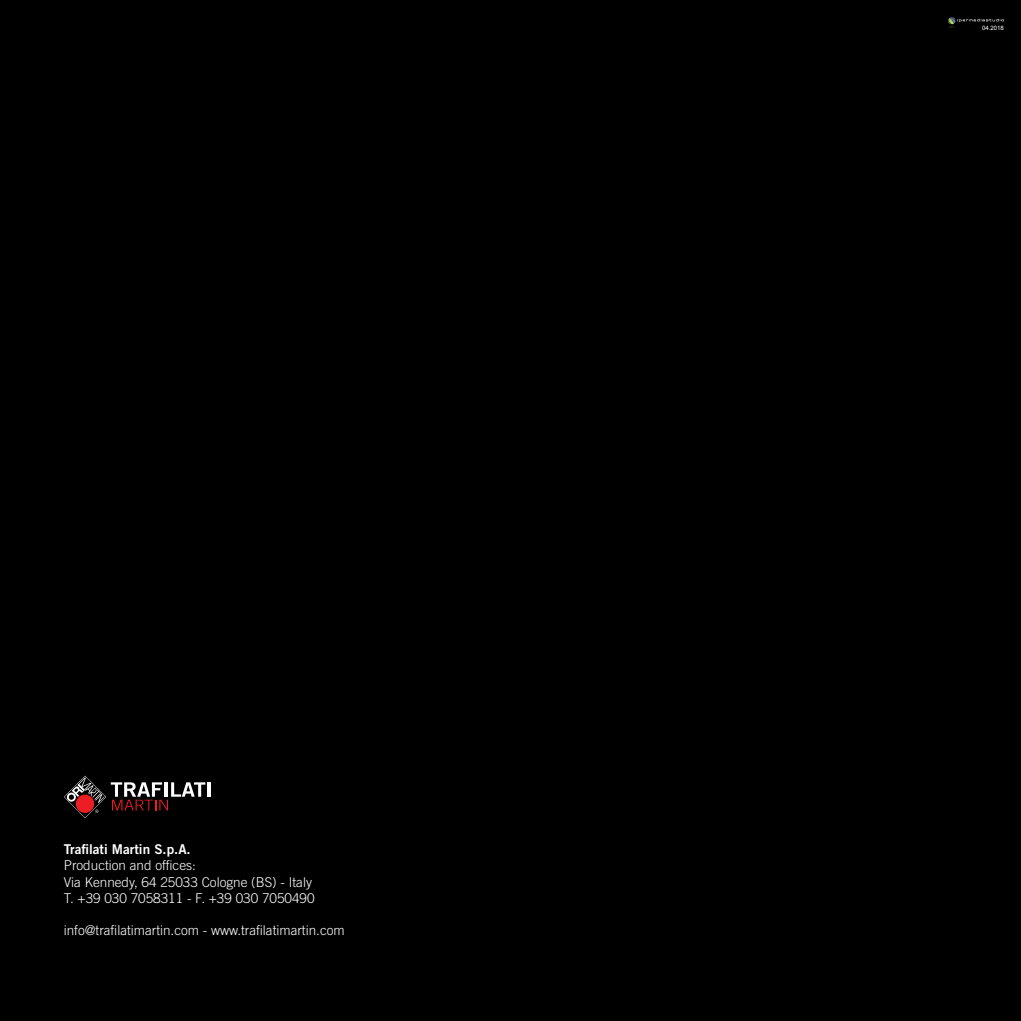
<style>
.page{position:relative;width:1021px;height:1021px;background:#fff}
.page>*{position:absolute;margin:0;border:0;box-sizing:border-box;transform-origin:0 0}
.t1{font:300 13.5px/16.2px "Trade Gothic LT Std";color:#fff}
.t2{font:13.5px "Trade Gothic LT Std Bd 2";color:#fff}
.t3{font:6px "Arial";color:#fff}
</style>
<div class="page">
<div style="left:0;top:0;width:1020px;height:1020px;background:#000"></div>
<svg style="left:948px;top:17px;width:55px;height:12px"></svg>
<hr style="left:208px;top:782px;width:3px;height:14px;background:#fff">
<svg style="left:64px;top:775px;width:141px;height:43px"></svg>
<p class="t2" style="left:64px;top:841px;width:128px">Trafilati Martin S.p.A.</p>
<p class="t1" style="left:64px;top:857px;width:252px">Production and offices:<br>Via Kennedy, 64 25033 Cologne (BS) - Italy<br>T. +39 030 7058311 - F. +39 030 7050490</p>
<p class="t1" style="left:64px;top:922px;width:282px">info@trafilatimartin.com - www.trafilatimartin.com</p>
<p class="t3" style="left:982px;top:24px;width:23px">04.2018</p>
</div>
